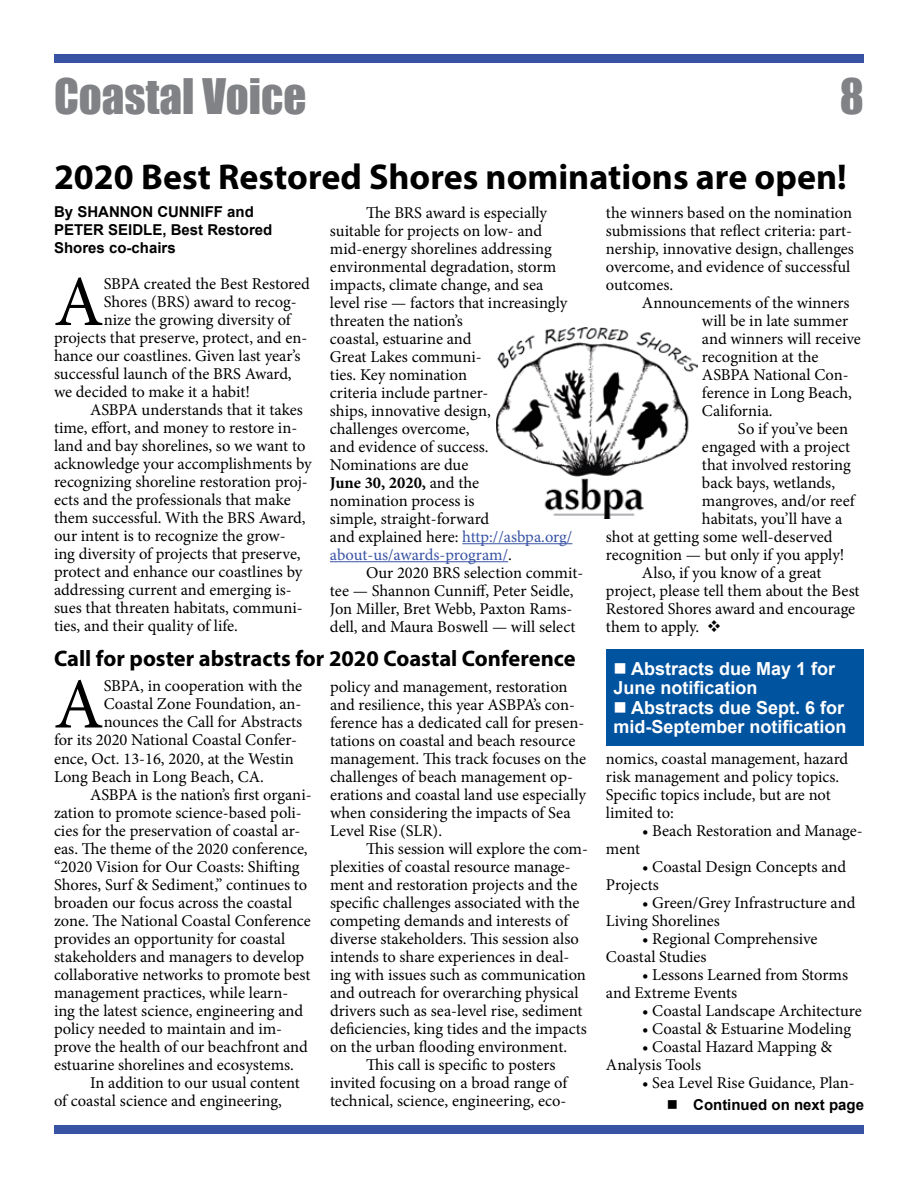
<style>
.page{position:relative;width:918px;height:1188px;background:#fff}
.page>*{position:absolute;margin:0;border:0;box-sizing:border-box;transform-origin:0 0}
.t1{font:71.85px "Minion Pro";color:#000}
.t2{font:45px "Impact";color:#808285}
.t3{font:700 36px "Myriad Pro";color:#000}
.t4{font:700 22.5px "Myriad Pro";color:#000}
.t5{font:700 18px/19.5px "Arial";color:#fff}
.t6{font:16.5px/18px "Minion Pro";color:#000}
.t7{font:700 15px/18px "Arial";color:#000}
.s1{font-weight:700}
.s2{color:#3953a4}
</style>
<div class="page">
<div style="left:54px;top:54px;width:810px;height:9px;background:#3953a4"></div>
<div style="left:54px;top:1125px;width:810px;height:9px;background:#3953a4"></div>
<img style="left:496px;top:328px;width:202px;height:191px">
<hr style="left:462px;top:543px;width:110px;height:1px;background:#3953a4">
<hr style="left:330px;top:561px;width:178px;height:1px;background:#3953a4">
<div style="left:606px;top:649px;width:258px;height:96px;background:#00539f"></div>
<h2 class="t2" style="left:54px;top:61px;width:254px">Coastal Voice</h2>
<h2 class="t2" style="left:840px;top:61px;width:26px">8</h2>
<h3 class="t3" style="left:54px;top:153px;width:794px">2020 Best Restored Shores nominations are open!</h3>
<p class="t7" style="left:54px;top:203px;width:220px">By SHANNON CUNNIFF and<br>PETER SEIDLE, Best Restored<br>Shores co-chairs</p>
<h1 class="t1" style="left:54px;top:254px;width:51px">A</h1>
<p class="t6" style="left:104px;top:275px;width:208px">SBPA created the Best Restored</p>
<p class="t6" style="left:330px;top:204px;width:244px;text-indent:36px">The BRS award is especially suitable for projects on low- and mid-energy shorelines addressing environmental degradation, storm impacts, climate change, and sea level rise — factors that increasingly threaten the nation’s<br>coastal, estuarine and<br>Great Lakes communi-<br>ties. Key nomination<br>criteria include partner-<br>ships, innovative design,<br>challenges overcome,<br>and evidence of success.<br>Nominations are due<br><span class="s1">June 30, 2020,</span> and the<br>nomination process is<br>simple, straight-forward<br>and explained here: <span class="s2">http://asbpa.org/ about-us/awards-program/</span>.</p>
<p class="t6" style="left:330px;top:564px;width:255px;text-indent:36px">Our 2020 BRS selection commit&shy;tee — Shannon Cunniff, Peter Seidle, Jon Miller, Bret Webb, Paxton Rams&shy;dell, and Maura Boswell — will select</p>
<p class="t6" style="left:606px;top:204px;width:250px">the winners based on the nomination submissions that reflect criteria: part&shy;nership, innovative design, challenges overcome, and evidence of successful outcomes.</p>
<p class="t6" style="left:702px;top:294px;width:160px;text-indent:-60px">Announcements of the winners will be in late summer and winners will receive recognition at the<br>ASBPA National Con&shy;ference in Long Beach,<br>California.</p>
<p class="t6" style="left:738px;top:420px;width:112px">So if you’ve been</p>
<p class="t6" style="left:702px;top:438px;width:150px">engaged with a project</p>
<p class="t6" style="left:702px;top:456px;width:150px">that involved restoring</p>
<p class="t6" style="left:702px;top:474px;width:135px">back bays, wetlands,</p>
<p class="t6" style="left:702px;top:492px;width:154px">mangroves, and/or reef</p>
<p class="t6" style="left:702px;top:510px;width:142px">habitats, you’ll have a</p>
<p class="t6" style="left:606px;top:528px;width:228px">shot at getting some well-deserved</p>
<p class="t6" style="left:606px;top:546px;width:240px">recognition — but only if you apply!</p>
<p class="t6" style="left:642px;top:564px;width:181px">Also, if you know of a great</p>
<p class="t6" style="left:606px;top:582px;width:255px">project, please tell them about the Best</p>
<p class="t6" style="left:606px;top:600px;width:251px">Restored Shores award and encourage</p>
<p class="t6" style="left:606px;top:618px;width:117px">them to apply. ❖</p>
<p class="t6" style="left:104px;top:293px;width:195px">Shores (BRS) award to recog-</p>
<p class="t6" style="left:104px;top:311px;width:189px">nize the growing diversity of</p>
<p class="t6" style="left:54px;top:329px;width:255px">projects that preserve, protect, and en-</p>
<p class="t6" style="left:54px;top:347px;width:248px">hance our coastlines. Given last year’s</p>
<p class="t6" style="left:54px;top:365px;width:239px">successful launch of the BRS Award,</p>
<p class="t6" style="left:54px;top:383px;width:197px">we decided to make it a habit!</p>
<p class="t6" style="left:90px;top:401px;width:214px">ASBPA understands that it takes</p>
<p class="t6" style="left:54px;top:419px;width:245px">time, effort, and money to restore in-</p>
<p class="t6" style="left:54px;top:437px;width:253px">land and bay shorelines, so we want to</p>
<p class="t6" style="left:54px;top:455px;width:259px">acknowledge your accomplishments by</p>
<p class="t6" style="left:54px;top:473px;width:255px">recognizing shoreline restoration proj-</p>
<p class="t6" style="left:54px;top:491px;width:238px">ects and the professionals that make</p>
<p class="t6" style="left:54px;top:509px;width:253px">them successful. With the BRS Award,</p>
<p class="t6" style="left:54px;top:527px;width:233px">our intent is to recognize the grow-</p>
<p class="t6" style="left:54px;top:545px;width:248px">ing diversity of projects that preserve,</p>
<p class="t6" style="left:54px;top:563px;width:250px">protect and enhance our coastlines by</p>
<p class="t6" style="left:54px;top:581px;width:239px">addressing current and emerging is-</p>
<p class="t6" style="left:54px;top:599px;width:250px">sues that threaten habitats, communi-</p>
<p class="t6" style="left:54px;top:617px;width:185px">ties, and their quality of life.</p>
<h3 class="t4" style="left:54px;top:644px;width:523px">Call for poster abstracts for 2020 Coastal Conference</h3>
<h1 class="t1" style="left:54px;top:656px;width:51px">A</h1>
<p class="t6" style="left:104px;top:677px;width:200px">SBPA, in cooperation with the</p>
<p class="t6" style="left:104px;top:695px;width:199px">Coastal Zone Foundation, an-</p>
<p class="t6" style="left:104px;top:713px;width:200px">nounces the Call for Abstracts</p>
<p class="t6" style="left:54px;top:731px;width:245px">for its 2020 National Coastal Confer-</p>
<p class="t6" style="left:54px;top:749px;width:241px">ence, Oct. 13-16, 2020, at the Westin</p>
<p class="t6" style="left:54px;top:767px;width:211px">Long Beach in Long Beach, CA.</p>
<p class="t6" style="left:90px;top:785px;width:223px">ASBPA is the nation’s first organi-</p>
<p class="t6" style="left:54px;top:803px;width:249px">zation to promote science-based poli-</p>
<p class="t6" style="left:54px;top:821px;width:248px">cies for the preservation of coastal ar-</p>
<p class="t6" style="left:54px;top:839px;width:255px">eas. The theme of the 2020 conference,</p>
<p class="t6" style="left:54px;top:857px;width:247px">“2020 Vision for Our Coasts: Shifting</p>
<p class="t6" style="left:54px;top:875px;width:255px">Shores, Surf &amp; Sediment,” continues to</p>
<p class="t6" style="left:54px;top:893px;width:240px">broaden our focus across the coastal</p>
<p class="t6" style="left:54px;top:911px;width:258px">zone. The National Coastal Conference</p>
<p class="t6" style="left:54px;top:929px;width:233px">provides an opportunity for coastal</p>
<p class="t6" style="left:54px;top:947px;width:252px">stakeholders and managers to develop</p>
<p class="t6" style="left:54px;top:965px;width:258px">collaborative networks to promote best</p>
<p class="t6" style="left:54px;top:983px;width:236px">management practices, while learn-</p>
<p class="t6" style="left:54px;top:1001px;width:251px">ing the latest science, engineering and</p>
<p class="t6" style="left:54px;top:1019px;width:230px">policy needed to maintain and im-</p>
<p class="t6" style="left:54px;top:1037px;width:255px">prove the health of our beachfront and</p>
<p class="t6" style="left:54px;top:1055px;width:242px">estuarine shorelines and ecosystems.</p>
<p class="t6" style="left:90px;top:1073px;width:211px">In addition to our usual content</p>
<p class="t6" style="left:54px;top:1091px;width:229px">of coastal science and engineering,</p>
<p class="t6" style="left:330px;top:677px;width:258px">policy and management, restoration and resilience, this year ASBPA’s con&shy;ference has a dedicated call for presen&shy;tations on coastal and beach resource management. This track focuses on the challenges of beach management op&shy;erations and coastal land use especially when considering the impacts of Sea Level Rise (SLR).</p>
<p class="t6" style="left:366px;top:839px;width:224px">This session will explore the com-</p>
<p class="t6" style="left:330px;top:857px;width:242px">plexities of coastal resource manage-</p>
<p class="t6" style="left:330px;top:875px;width:249px">ment and restoration projects and the</p>
<p class="t6" style="left:330px;top:893px;width:251px">specific challenges associated with the</p>
<p class="t6" style="left:330px;top:911px;width:240px">competing demands and interests of</p>
<p class="t6" style="left:330px;top:929px;width:250px">diverse stakeholders. This session also</p>
<p class="t6" style="left:330px;top:947px;width:241px">intends to share experiences in deal-</p>
<p class="t6" style="left:330px;top:965px;width:257px">ing with issues such as communication</p>
<p class="t6" style="left:330px;top:983px;width:250px">and outreach for overarching physical</p>
<p class="t6" style="left:330px;top:1001px;width:254px">drivers such as sea-level rise, sediment</p>
<p class="t6" style="left:330px;top:1019px;width:258px">deficiencies, king tides and the impacts</p>
<p class="t6" style="left:330px;top:1037px;width:239px">on the urban flooding environment.</p>
<p class="t6" style="left:366px;top:1055px;width:191px">This call is specific to posters</p>
<p class="t6" style="left:330px;top:1073px;width:239px">invited focusing on a broad range of</p>
<p class="t6" style="left:330px;top:1091px;width:238px">technical, science, engineering, eco-</p>
<p class="t5" style="left:614px;top:659px;width:223px">■ Abstracts due May 1 for<br>June notification</p>
<p class="t5" style="left:614px;top:698px;width:232px">■ Abstracts due Sept. 6 for</p>
<p class="t5" style="left:614px;top:717px;width:235px">mid-September notification</p>
<p class="t6" style="left:606px;top:749px;width:244px">nomics, coastal management, hazard risk management and policy topics.<br>Specific topics include, but are not limited to:</p>
<p class="t6" style="left:642px;top:821px;width:222px">• Beach Restoration and Manage-</p>
<p class="t6" style="left:606px;top:839px;width:36px">ment</p>
<p class="t6" style="left:606px;top:857px;width:242px;text-indent:36px">• Coastal Design Concepts and<br>Projects</p>
<p class="t6" style="left:606px;top:893px;width:251px;text-indent:36px">• Green/Grey Infrastructure and<br>Living Shorelines</p>
<p class="t6" style="left:606px;top:929px;width:213px;text-indent:36px">• Regional Comprehensive<br>Coastal Studies</p>
<p class="t6" style="left:606px;top:965px;width:244px;text-indent:36px">• Lessons Learned from Storms and Extreme Events</p>
<p class="t6" style="left:642px;top:1001px;width:221px">• Coastal Landscape Architecture</p>
<p class="t6" style="left:642px;top:1019px;width:211px">• Coastal &amp; Estuarine Modeling</p>
<p class="t6" style="left:606px;top:1037px;width:228px;text-indent:36px">• Coastal Hazard Mapping &amp;<br>Analysis Tools</p>
<p class="t6" style="left:642px;top:1073px;width:214px">• Sea Level Rise Guidance, Plan-</p>
<p class="t7" style="left:667px;top:1096px;width:199px">■ Continued on next page</p>
</div>
